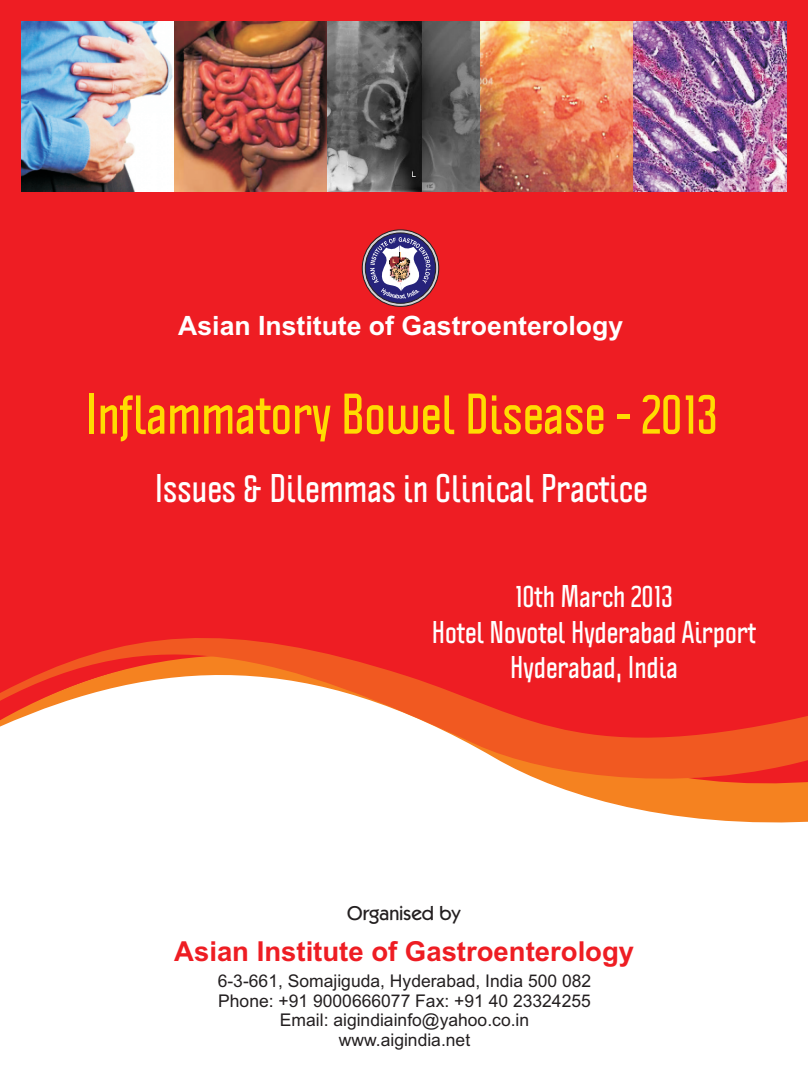
<style>
.page{position:relative;width:808px;height:1092px;background:#fff}
.page>*{position:absolute;margin:0;border:0;box-sizing:border-box;transform-origin:0 0}
.t1{font:700 50px "Politica";color:#ffdc01}
.t2{font:700 35px "Politica";color:#fff}
.t3{font:700 27.5px/35.5px "Politica";color:#fff;text-align:center}
.t4{font:700 27.5px "Arial";color:#ee1d23}
.t5{font:700 26.5px "Arial";color:#fff}
.t6{font:500 20px "Kabel IT Cby BT";color:#231f20}
.t7{font:17.5px/19.5px "Arial";color:#231f20;text-align:center}
</style>
<div class="page">
<div style="left:0;top:0;width:808px;height:618px;background:#ee1d23"></div>
<svg style="left:606px;top:802px;width:202px;height:21px;fill:#f58220"></svg>
<svg style="left:0;top:618px;width:808px;height:184px"></svg>
<svg style="left:362px;top:230px;width:77px;height:76px"></svg>
<div style="left:362px;top:229px;width:77px;height:77px;border:1px solid #231f20;border-radius:50%"></div>
<svg style="left:365px;top:233px;width:71px;height:70px"></svg>
<div style="left:365px;top:233px;width:71px;height:70px;border:1px solid #231f20;border-radius:50%"></div>
<svg style="left:370px;top:237px;width:60px;height:62px"></svg>
<img style="left:390px;top:252px;width:20px;height:30px">
<img style="left:21px;top:21px;width:766px;height:170px">
<h3 class="t5" style="left:178px;top:315px;width:446px">Asian Institute of Gastroenterology</h3>
<h1 class="t1" style="left:86px;top:395px;width:634px">Inflammatory Bowel Disease - 2013</h1>
<h2 class="t2" style="left:155px;top:475px;width:494px">Issues &amp; Dilemmas in Clinical Practice</h2>
<h3 class="t3" style="left:432px;top:581px;width:326px">10th March 2013<br>Hotel Novotel Hyderabad Airport<br>Hyderabad, India</h3>
<p class="t6" style="left:347px;top:905px;width:115px">Organised by</p>
<h3 class="t4" style="left:174px;top:940px;width:461px">Asian Institute of Gastroenterology</h3>
<p class="t7" style="left:218px;top:972px;width:375px">6-3-661, Somajiguda, Hyderabad, India 500 082<br>Phone: +91 9000666077 Fax: +91 40 23324255<br>Email: aigindiainfo@yahoo.co.in www.aigindia.net</p>
</div>
